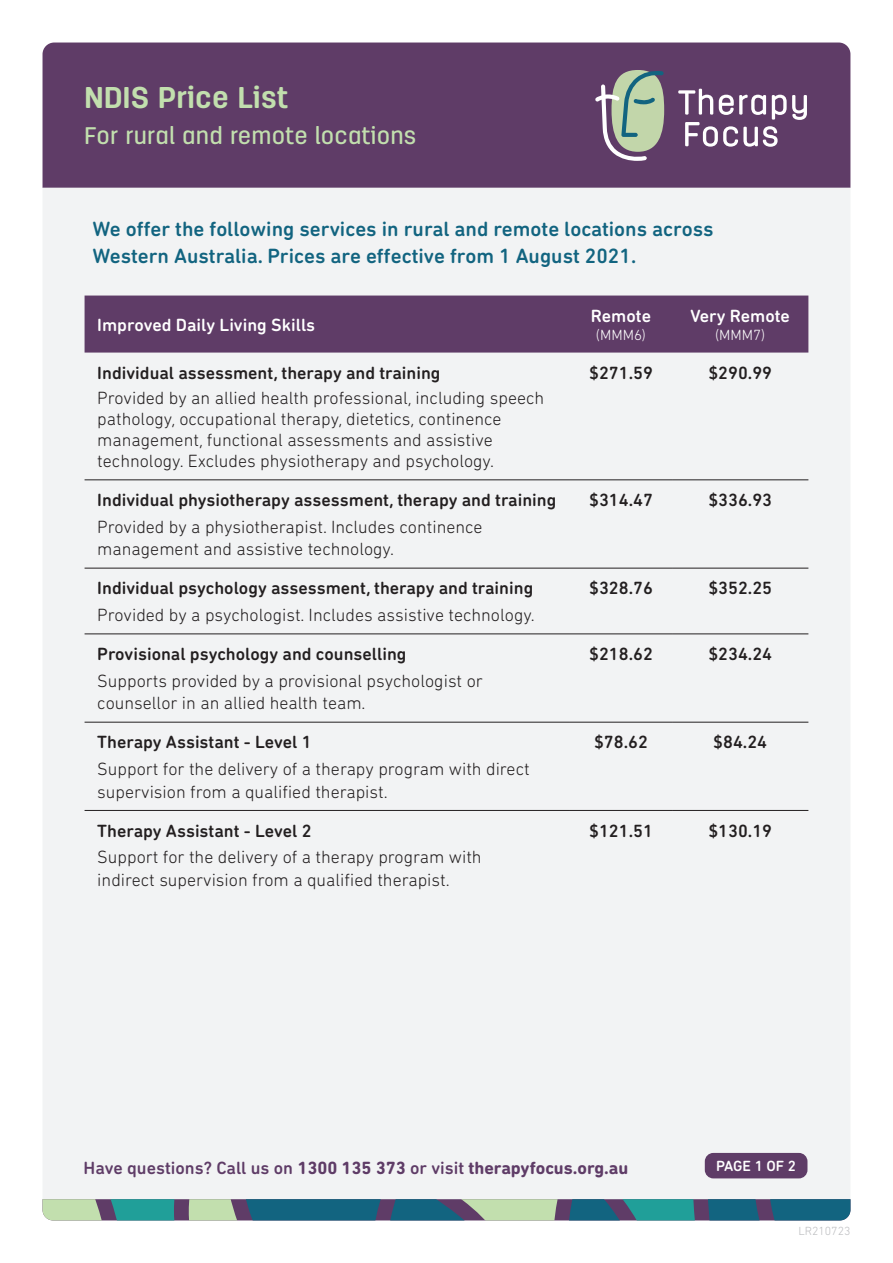
<style>
.page{position:relative;width:893px;height:1263px;background:#fff}
.page>*{position:absolute;margin:0;border:0;box-sizing:border-box;transform-origin:0 0}
.t1{font:700 30px "Antartida Rounded";letter-spacing:.01em;color:#c2dfae}
.t2{font:500 24px "Antartida Rounded";letter-spacing:.01em;color:#c2dfae}
.t3{font:500 21px/27px "DIN Next Rounded LT Pro";color:#126480}
.t4{font:300 18px/22.5px "DIN Next Rounded LT Pro";color:#231f20}
.t5{font:500 18px "DIN Next Rounded LT Pro";color:#231f20}
.t6{font:500 18px "DIN Next Rounded LT Pro";color:#5f3c67}
.t7{font:500 18px "DIN Next Rounded LT Pro";color:#fff}
.t8{font:300 15px "DIN Next Rounded LT Pro";color:#fff}
.t9{font:500 15px "DIN Next Rounded LT Pro";letter-spacing:-.005em;color:#fff}
.t10{font:300 12px "DIN Next Rounded LT Pro";color:#bcbdc0}
.s1{font-weight:700}
</style>
<div class="page">
<div style="left:43px;top:43px;width:807px;height:145px;background:#5f3c67"></div>
<div style="left:43px;top:188px;width:807px;height:1011px;background:#f2f3f4"></div>
<svg style="left:43px;top:1199px;width:807px;height:21px;background:#4a8189"></svg>
<div style="left:85px;top:296px;width:723px;height:57px;background:#5f3c67"></div>
<hr style="left:85px;top:479px;width:485px;height:1px;background:#231f20">
<hr style="left:570px;top:479px;width:102px;height:1px;background:#231f20">
<hr style="left:672px;top:479px;width:136px;height:1px;background:#231f20">
<hr style="left:85px;top:568px;width:485px;height:1px;background:#231f20">
<hr style="left:570px;top:568px;width:102px;height:1px;background:#231f20">
<hr style="left:672px;top:568px;width:136px;height:1px;background:#231f20">
<hr style="left:85px;top:633px;width:485px;height:1px;background:#231f20">
<hr style="left:570px;top:633px;width:102px;height:1px;background:#231f20">
<hr style="left:672px;top:633px;width:136px;height:1px;background:#231f20">
<hr style="left:85px;top:722px;width:485px;height:1px;background:#231f20">
<hr style="left:570px;top:722px;width:102px;height:1px;background:#231f20">
<hr style="left:672px;top:722px;width:136px;height:1px;background:#231f20">
<hr style="left:85px;top:810px;width:485px;height:1px;background:#231f20">
<hr style="left:570px;top:810px;width:102px;height:1px;background:#231f20">
<hr style="left:672px;top:810px;width:136px;height:1px;background:#231f20">
<div style="left:705px;top:1153px;width:102px;height:25px;background:#5f3c67;border-radius:9px"></div>
<svg style="left:678px;top:89px;width:129px;height:58px"></svg>
<svg style="left:595px;top:70px;width:69px;height:91px;background:#979c96"></svg>
<p class="t1" style="left:85px;top:81px;width:205px">NDIS Price List</p>
<p class="t2" style="left:85px;top:122px;width:333px">For rural and remote locations</p>
<p class="t3" style="left:93px;top:215px;width:622px">We offer the following services in rural and remote locations across<br>Western Australia. Prices are effective from 1 August 2021.</p>
<p class="t7" style="left:97px;top:314px;width:219px">Improved Daily Living Skills</p>
<p class="t5" style="left:97px;top:362px;width:345px">Individual assessment, therapy and training</p>
<p class="t4" style="left:97px;top:387px;width:448px;line-height:21px">Provided by an allied health professional, including speech pathology, occupational therapy, dietetics, continence management, functional assessments and assistive technology. Excludes physiotherapy and psychology.</p>
<p class="t5" style="left:97px;top:489px;width:461px">Individual physiotherapy assessment, therapy and training</p>
<p class="t4" style="left:97px;top:515px;width:387px">Provided by a physiotherapist. Includes continence management and assistive technology.</p>
<p class="t5" style="left:97px;top:578px;width:437px">Individual psychology assessment, therapy and training</p>
<p class="t4" style="left:97px;top:604px;width:439px">Provided by a psychologist. Includes assistive technology.</p>
<p class="t5" style="left:97px;top:643px;width:311px">Provisional psychology and counselling</p>
<p class="t4" style="left:97px;top:669px;width:387px">Supports provided by a provisional psychologist or counsellor in an allied health team.</p>
<p class="t5" style="left:97px;top:732px;width:216px">Therapy Assistant - Level 1</p>
<p class="t4" style="left:97px;top:758px;width:434px">Support for the delivery of a therapy program with direct supervision from a qualified therapist.</p>
<p class="t5" style="left:97px;top:820px;width:216px">Therapy Assistant - Level 2</p>
<p class="t4" style="left:97px;top:846px;width:386px">Support for the delivery of a therapy program with indirect supervision from a qualified therapist.</p>
<p class="t7" style="left:591px;top:305px;width:62px">Remote</p>
<p class="t8" style="left:596px;top:326px;width:52px">(MMM6)</p>
<p class="t7" style="left:690px;top:305px;width:101px">Very Remote</p>
<p class="t8" style="left:715px;top:326px;width:52px">(MMM7)</p>
<p class="t5" style="left:589px;top:362px;width:65px">$271.59</p>
<p class="t5" style="left:708px;top:362px;width:65px">$290.99</p>
<p class="t5" style="left:589px;top:489px;width:65px">$314.47</p>
<p class="t5" style="left:708px;top:489px;width:65px">$336.93</p>
<p class="t5" style="left:589px;top:578px;width:65px">$328.76</p>
<p class="t5" style="left:708px;top:578px;width:65px">$352.25</p>
<p class="t5" style="left:589px;top:643px;width:65px">$218.62</p>
<p class="t5" style="left:708px;top:643px;width:65px">$234.24</p>
<p class="t5" style="left:594px;top:732px;width:55px">$78.62</p>
<p class="t5" style="left:713px;top:732px;width:55px">$84.24</p>
<p class="t5" style="left:589px;top:820px;width:65px">$121.51</p>
<p class="t5" style="left:708px;top:820px;width:65px">$130.19</p>
<p class="t6" style="left:84px;top:1157px;width:546px">Have questions? Call us on <span class="s1">1300 135 373</span> or visit <span class="s1">therapyfocus.org.au</span></p>
<p class="t9" style="left:716px;top:1157px;width:82px">PAGE 1 OF 2</p>
<p class="t10" style="left:798px;top:1224px;width:54px">LR210723</p>
</div>
